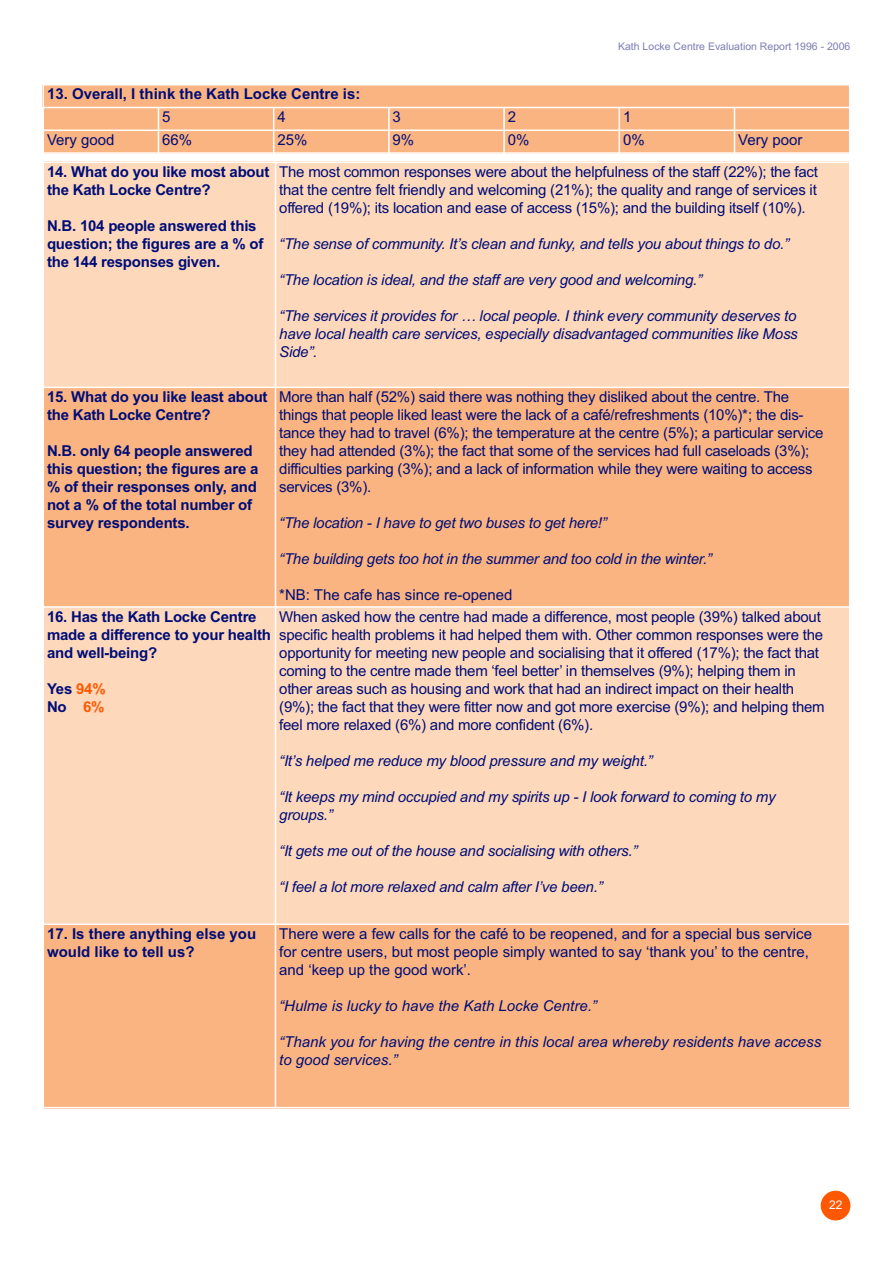
<style>
.page{position:relative;width:893px;height:1263px;background:#fff}
.page>*{position:absolute;margin:0;border:0;box-sizing:border-box;transform-origin:0 0}
.t1{font:15px/18px "Arial";letter-spacing:-.015em;color:#000d76}
.t2{font:italic 15px/18px "Arial";letter-spacing:-.015em;color:#000d76}
.t3{font:700 15px/18px "Arial";letter-spacing:-.015em;color:#000d76}
.t4{font:12px "Arial";color:#fff}
.t5{font:10.5px "Arial";color:#7e7cb4}
.s1{color:#ff5800}
</style>
<div class="page">
<div style="left:821px;top:1191px;width:29px;height:29px;background:#ff5800;border-radius:50%"></div>
<div style="left:43px;top:84px;width:807px;height:24px;background:#fab482"></div>
<div style="left:43px;top:108px;width:115px;height:22px;background:#fab482"></div>
<div style="left:158px;top:108px;width:116px;height:22px;background:#fab482"></div>
<div style="left:274px;top:108px;width:115px;height:22px;background:#fab482"></div>
<div style="left:389px;top:108px;width:115px;height:22px;background:#fab482"></div>
<div style="left:504px;top:108px;width:115px;height:22px;background:#fab482"></div>
<div style="left:619px;top:108px;width:115px;height:22px;background:#fab482"></div>
<div style="left:734px;top:108px;width:116px;height:22px;background:#fab482"></div>
<div style="left:43px;top:130px;width:115px;height:24px;background:#fab482"></div>
<div style="left:158px;top:130px;width:116px;height:24px;background:#fab482"></div>
<div style="left:274px;top:130px;width:115px;height:24px;background:#fab482"></div>
<div style="left:389px;top:130px;width:115px;height:24px;background:#fab482"></div>
<div style="left:504px;top:130px;width:115px;height:24px;background:#fab482"></div>
<div style="left:619px;top:130px;width:115px;height:24px;background:#fab482"></div>
<div style="left:734px;top:130px;width:116px;height:24px;background:#fab482"></div>
<hr style="left:43px;top:84px;width:1px;height:70px;background:#fff">
<hr style="left:158px;top:107px;width:1px;height:47px;background:#fff">
<hr style="left:273px;top:107px;width:1px;height:47px;background:#fff">
<hr style="left:388px;top:107px;width:2px;height:47px;background:#fff">
<hr style="left:503px;top:107px;width:2px;height:47px;background:#fff">
<hr style="left:619px;top:107px;width:1px;height:47px;background:#fff">
<hr style="left:734px;top:107px;width:1px;height:47px;background:#fff">
<hr style="left:849px;top:84px;width:1px;height:70px;background:#fff">
<hr style="left:43px;top:84px;width:807px;height:2px;background:#fff">
<hr style="left:43px;top:107px;width:807px;height:1px;background:#fff">
<hr style="left:43px;top:130px;width:807px;height:1px;background:#fff">
<hr style="left:43px;top:152px;width:807px;height:2px;background:#fff">
<div style="left:43px;top:162px;width:232px;height:225px;background:#fdd8bb"></div>
<div style="left:275px;top:162px;width:575px;height:225px;background:#fdd8bb"></div>
<div style="left:43px;top:387px;width:232px;height:220px;background:#fab482"></div>
<div style="left:275px;top:387px;width:575px;height:220px;background:#fab482"></div>
<div style="left:43px;top:607px;width:232px;height:317px;background:#fdd8bb"></div>
<div style="left:275px;top:607px;width:575px;height:317px;background:#fdd8bb"></div>
<div style="left:43px;top:924px;width:232px;height:184px;background:#fab482"></div>
<div style="left:275px;top:924px;width:575px;height:184px;background:#fab482"></div>
<hr style="left:43px;top:162px;width:1px;height:946px;background:#fff">
<hr style="left:275px;top:162px;width:1px;height:946px;background:#fff">
<hr style="left:849px;top:162px;width:1px;height:946px;background:#fff">
<hr style="left:43px;top:162px;width:807px;height:1px;background:#fff">
<hr style="left:43px;top:387px;width:807px;height:1px;background:#fff">
<hr style="left:43px;top:606px;width:807px;height:2px;background:#fff">
<hr style="left:43px;top:923px;width:807px;height:2px;background:#fff">
<hr style="left:43px;top:1107px;width:807px;height:1px;background:#fff">
<p class="t5" style="left:618px;top:40px;width:234px">Kath Locke Centre Evaluation Report 1996 - 2006</p>
<p class="t3" style="left:47px;top:85px;width:315px">13. Overall, I think the Kath Locke Centre is:</p>
<p class="t1" style="left:162px;top:108px;width:10px">5</p>
<p class="t1" style="left:277px;top:108px;width:10px">4</p>
<p class="t1" style="left:393px;top:108px;width:10px">3</p>
<p class="t1" style="left:508px;top:108px;width:10px">2</p>
<p class="t1" style="left:623px;top:108px;width:10px">1</p>
<p class="t1" style="left:47px;top:131px;width:69px">Very good</p>
<p class="t1" style="left:162px;top:131px;width:32px">66%</p>
<p class="t1" style="left:277px;top:131px;width:32px">25%</p>
<p class="t1" style="left:393px;top:131px;width:23px">9%</p>
<p class="t1" style="left:508px;top:131px;width:23px">0%</p>
<p class="t1" style="left:623px;top:131px;width:23px">0%</p>
<p class="t1" style="left:738px;top:131px;width:66px">Very poor</p>
<p class="t3" style="left:47px;top:163px;width:224px">14. What do you like most about the Kath Locke Centre?</p>
<p class="t3" style="left:47px;top:217px;width:218px">N.B. 104 people answered this question; the figures are a % of the 144 responses given.</p>
<p class="t1" style="left:279px;top:163px;width:540px;text-align:justify">The most common responses were about the helpfulness of the staff (22%); the fact that the centre felt friendly and welcoming (21%); the quality and range of services it offered (19%); its location and ease of access (15%); and the building itself (10%).</p>
<p class="t2" style="left:279px;top:235px;width:511px">“The sense of community. It’s clean and funky, and tells you about things to do.”</p>
<p class="t2" style="left:279px;top:271px;width:424px">“The location is ideal, and the staff are very good and welcoming.”</p>
<p class="t2" style="left:279px;top:307px;width:520px;text-align:justify">“The services it provides for … local people. I think every community deserves to have local health care services, especially disadvantaged communities like Moss Side”.</p>
<p class="t3" style="left:47px;top:388px;width:222px">15. What do you like least about the Kath Locke Centre?</p>
<p class="t3" style="left:47px;top:442px;width:213px">N.B. only 64 people answered this question; the figures are a % of their responses only, and not a % of the total number of survey respondents.</p>
<p class="t3" style="left:47px;top:607px;width:225px">16. Has the Kath Locke Centre made a difference to your health and well-being?</p>
<p class="t3" style="left:47px;top:679px;width:60px">Yes <span class="s1">94%<br></span>No <span class="s1">6%</span></p>
<p class="t1" style="left:279px;top:388px;width:546px">More than half (52%) said there was nothing they disliked about the centre. The things that people liked least were the lack of a café/refreshments (10%)*; the dis&shy;tance they had to travel (6%); the temperature at the centre (5%); a particular service they had attended (3%); the fact that some of the services had full caseloads (3%); difficulties parking (3%); and a lack of information while they were waiting to access services (3%).</p>
<p class="t2" style="left:279px;top:514px;width:329px">“The location - I have to get two buses to get here!”</p>
<p class="t2" style="left:279px;top:550px;width:434px">“The building gets too hot in the summer and too cold in the winter.”</p>
<p class="t1" style="left:279px;top:586px;width:235px">*NB: The cafe has since re-opened</p>
<p class="t1" style="left:279px;top:607px;width:547px">When asked how the centre had made a difference, most people (39%) talked about specific health problems it had helped them with. Other common responses were the opportunity for meeting new people and socialising that it offered (17%); the fact that coming to the centre made them ‘feel better’ in themselves (9%); helping them in other areas such as housing and work that had an indirect impact on their health (9%); the fact that they were fitter now and got more exercise (9%); and helping them feel more relaxed (6%) and more confident (6%).</p>
<p class="t2" style="left:279px;top:751px;width:375px">“It’s helped me reduce my blood pressure and my weight.”</p>
<p class="t2" style="left:279px;top:787px;width:498px">“It keeps my mind occupied and my spirits up - I look forward to coming to my groups.”</p>
<p class="t2" style="left:279px;top:841px;width:360px">“It gets me out of the house and socialising with others.”</p>
<p class="t2" style="left:279px;top:877px;width:325px">“I feel a lot more relaxed and calm after I’ve been.”</p>
<p class="t3" style="left:47px;top:925px;width:211px">17. Is there anything else you would like to tell us?</p>
<p class="t1" style="left:279px;top:925px;width:534px">There were a few calls for the café to be reopened, and for a special bus service for centre users, but most people simply wanted to say ‘thank you’ to the centre, and ‘keep up the good work’.</p>
<p class="t2" style="left:279px;top:997px;width:319px">“Hulme is lucky to have the Kath Locke Centre.”</p>
<p class="t2" style="left:279px;top:1033px;width:543px">“Thank you for having the centre in this local area whereby residents have access to good services.”</p>
<p class="t4" style="left:829px;top:1198px;width:15px">22</p>
</div>
